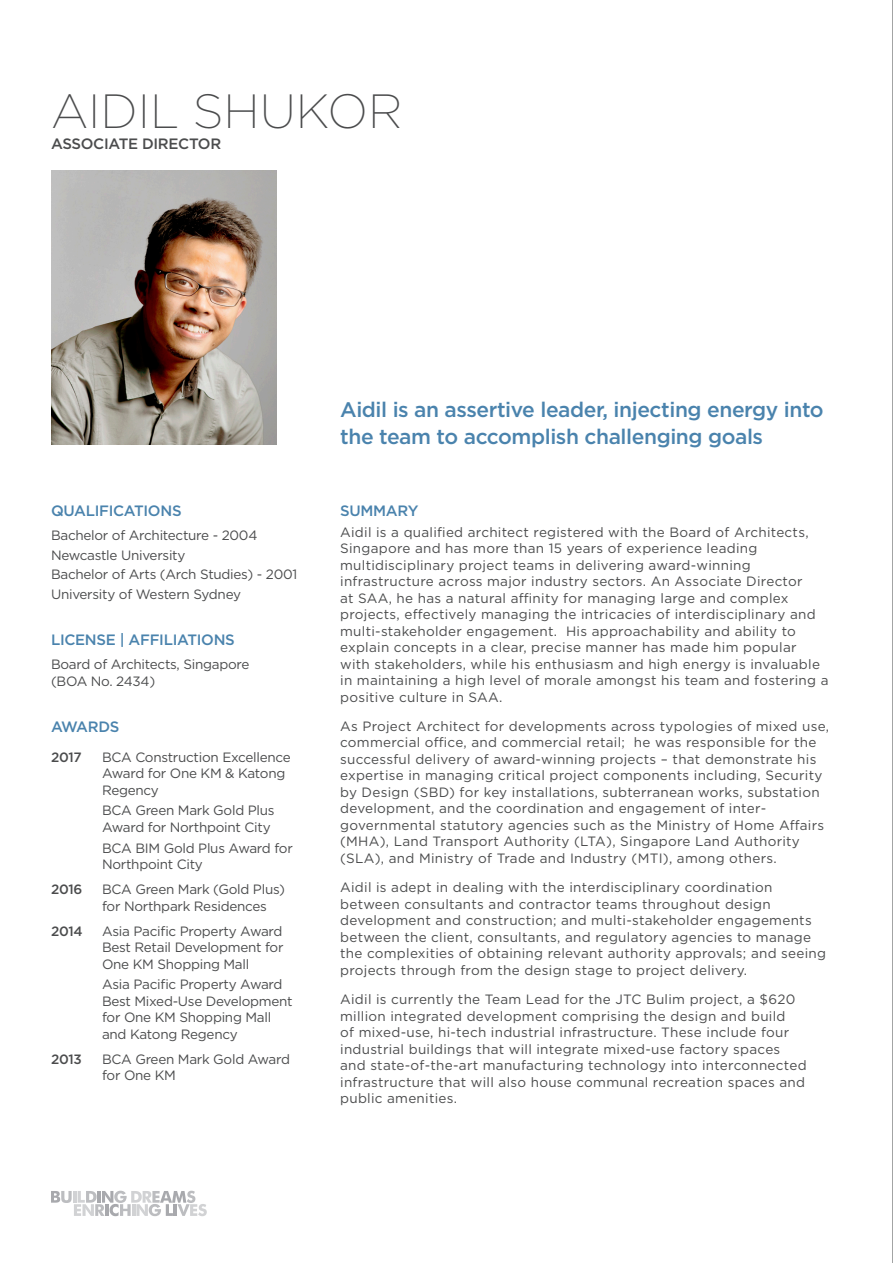
<style>
.page{position:relative;width:893px;height:1263px;background:#fff}
.page>*{position:absolute;margin:0;border:0;box-sizing:border-box;transform-origin:0 0}
.t1{font:200 48px "Gotham";color:#4b4c4d}
.t2{font:500 21px/27px "Gotham";letter-spacing:-.02em;color:#4a83ad}
.t3{font:500 15px "Gotham";letter-spacing:-.02em;color:#4a83ad}
.t4{font:500 15px "Gotham";letter-spacing:-.02em;color:#4b4c4d}
.Paragraph_Style_2{font:13.5px/16.5px "Gotham";letter-spacing:.02em;color:#4b4c4d}
.Paragraph_Style_2-2{font:13.5px/16.5px "Gotham";letter-spacing:-.02em;color:#4b4c4d}
.Paragraph_Style_2-3{font:500 13.5px "Gotham";letter-spacing:-.02em;color:#4b4c4d}
</style>
<div class="page">
<svg style="left:51px;top:1191px;width:156px;height:25px"></svg>
<hr style="left:892px;top:0;width:1px;height:1263px;background:#4b4c4d">
<img style="left:51px;top:170px;width:225px;height:274px">
<p class="t1" style="left:51px;top:81px;width:353px">AIDIL SHUKOR</p>
<p class="t4" style="left:51px;top:134px;width:172px">ASSOCIATE DIRECTOR</p>
<p class="t3" style="left:51px;top:501px;width:132px">QUALIFICATIONS</p>
<p class="Paragraph_Style_2-2" style="left:51px;top:526px;width:208px">Bachelor of Architecture - 2004</p>
<p class="Paragraph_Style_2-2" style="left:51px;top:546px;width:136px">Newcastle University</p>
<p class="Paragraph_Style_2-2" style="left:51px;top:566px;width:248px">Bachelor of Arts (Arch Studies) - 2001</p>
<p class="Paragraph_Style_2-2" style="left:51px;top:586px;width:191px">University of Western Sydney</p>
<p class="t3" style="left:51px;top:630px;width:185px">LICENSE | AFFILIATIONS</p>
<p class="Paragraph_Style_2-2" style="left:51px;top:656px;width:200px">Board of Architects, Singapore (BOA No. 2434)</p>
<p class="t3" style="left:51px;top:717px;width:70px">AWARDS</p>
<p class="Paragraph_Style_2-3" style="left:51px;top:748px;width:32px">2017</p>
<p class="Paragraph_Style_2-2" style="left:102px;top:748px;width:190px">BCA Construction Excellence<br>Award for One KM &amp; Katong<br>Regency</p>
<p class="Paragraph_Style_2-2" style="left:102px;top:802px;width:174px">BCA Green Mark Gold Plus<br>Award for Northpoint City</p>
<p class="Paragraph_Style_2-2" style="left:102px;top:839px;width:192px">BCA BIM Gold Plus Award for<br>Northpoint City</p>
<p class="Paragraph_Style_2-3" style="left:51px;top:880px;width:33px">2016</p>
<p class="Paragraph_Style_2-2" style="left:102px;top:881px;width:185px">BCA Green Mark (Gold Plus) for Northpark Residences</p>
<p class="Paragraph_Style_2-3" style="left:51px;top:922px;width:33px">2014</p>
<p class="Paragraph_Style_2" style="left:102px;top:922px;width:183px;text-align:justify">Asia Pacific Property Award Best Retail Development for One KM Shopping Mall</p>
<p class="Paragraph_Style_2-2" style="left:102px;top:976px;width:192px">Asia Pacific Property Award<br>Best Mixed-Use Development for One KM Shopping Mall and Katong Regency</p>
<p class="Paragraph_Style_2-3" style="left:51px;top:1050px;width:32px">2013</p>
<p class="Paragraph_Style_2-2" style="left:102px;top:1051px;width:189px">BCA Green Mark Gold Award for One KM</p>
<p class="t2" style="left:340px;top:396px;width:485px">Aidil is an assertive leader, injecting energy into the team to accomplish challenging goals</p>
<p class="t3" style="left:340px;top:501px;width:80px">SUMMARY</p>
<p class="Paragraph_Style_2" style="left:340px;top:523px;width:490px">Aidil is a qualified architect registered with the Board of Architects, Singapore and has more than 15 years of experience leading multidisciplinary project teams in delivering award-winning infrastructure across major industry sectors. An Associate Director<br>at SAA, he has a natural affinity for managing large and complex projects, effectively managing the intricacies of interdisciplinary and multi-stakeholder engagement. His approachability and ability to explain concepts in a clear, precise manner has made him popular with stakeholders, while his enthusiasm and high energy is invaluable in maintaining a high level of morale amongst his team and fostering a positive culture in SAA.</p>
<p class="Paragraph_Style_2" style="left:340px;top:718px;width:490px">As Project Architect for developments across typologies of mixed use, commercial office, and commercial retail; he was responsible for the successful delivery of award-winning projects – that demonstrate his expertise in managing critical project components including, Security by Design (SBD) for key installations, subterranean works, substation development, and the coordination and engagement of inter&shy;governmental statutory agencies such as the Ministry of Home Affairs (MHA), Land Transport Authority (LTA), Singapore Land Authority (SLA), and Ministry of Trade and Industry (MTI), among others.</p>
<p class="Paragraph_Style_2" style="left:340px;top:879px;width:487px">Aidil is adept in dealing with the interdisciplinary coordination between consultants and contractor teams throughout design development and construction; and multi-stakeholder engagements between the client, consultants, and regulatory agencies to manage the complexities of obtaining relevant authority approvals; and seeing projects through from the design stage to project delivery.</p>
<p class="Paragraph_Style_2" style="left:340px;top:991px;width:468px">Aidil is currently the Team Lead for the JTC Bulim project, a $620 million integrated development comprising the design and build<br>of mixed-use, hi-tech industrial infrastructure. These include four industrial buildings that will integrate mixed-use factory spaces and state-of-the-art manufacturing technology into interconnected infrastructure that will also house communal recreation spaces and public amenities.</p>
</div>
